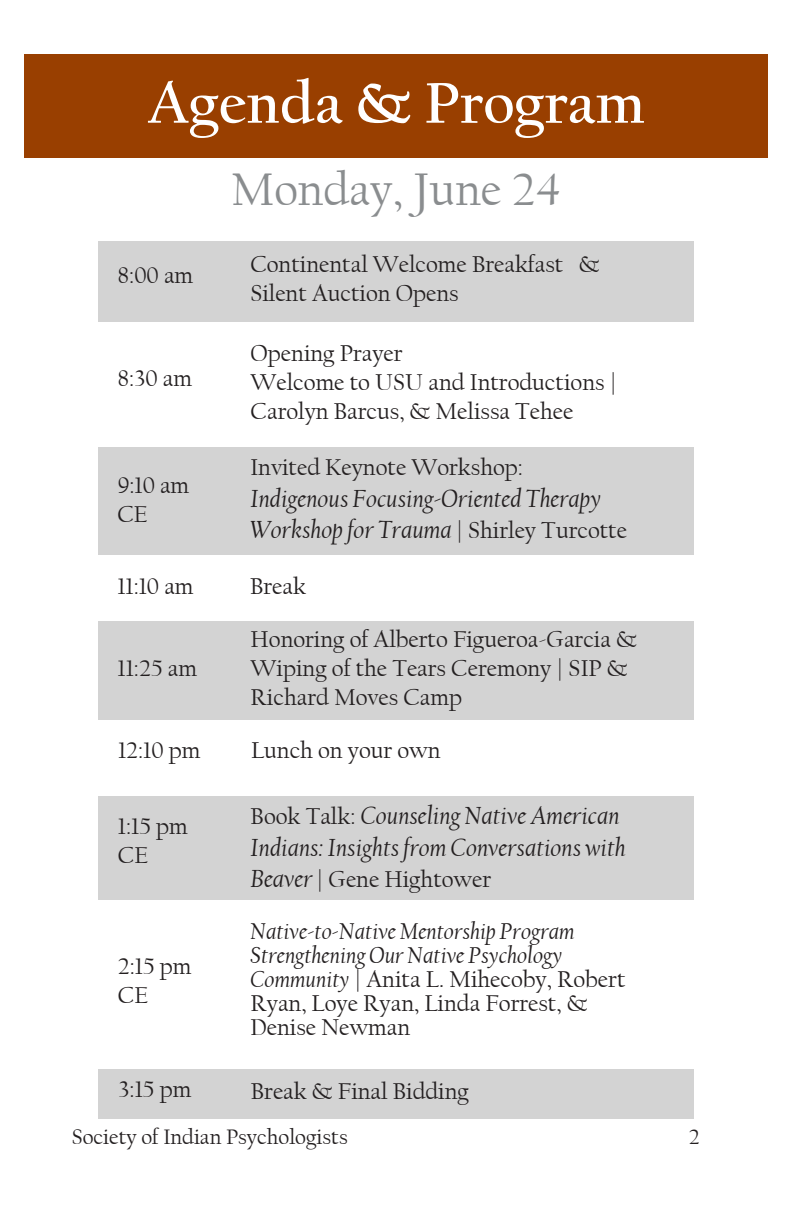
<style>
.page{position:relative;width:792px;height:1224px;background:#fff}
.page>*{position:absolute;margin:0;border:0;box-sizing:border-box;transform-origin:0 0}
.Magazine_Headline{font:700 60px "Californian FB";color:#fff}
.Headline{font:48px "Californian FB";color:#8a8d8f}
.t1{font:italic 26px/31.2px "Californian FB";color:#231f20}
.t2{font:24px/28.8px "Californian FB";color:#231f20}
.t3{font:italic 24px/24px "Californian FB";color:#231f20}
.t4{font:22px "Californian FB";color:#231f20}
.s1{font-style:normal;font-size:24px}
.s2{font-style:italic;font-size:26px}
.s3{font-style:normal}
</style>
<div class="page">
<div style="left:98px;top:447px;width:595px;height:107px;background:#d3d3d3"></div>
<div style="left:24px;top:54px;width:744px;height:103px;background:#993f00"></div>
<div style="left:98px;top:242px;width:596px;height:80px;background:#d3d3d3"></div>
<div style="left:98px;top:621px;width:596px;height:98px;background:#d3d3d3"></div>
<div style="left:98px;top:796px;width:596px;height:104px;background:#d3d3d3"></div>
<div style="left:99px;top:1069px;width:595px;height:50px;background:#d3d3d3"></div>
<p class="Magazine_Headline" style="left:147px;top:69px;width:499px">Agenda &amp; Program</p>
<p class="Headline" style="left:231px;top:163px;width:332px">Monday, June 24</p>
<p class="t2" style="left:118px;top:261px;width:77px">8:00 am</p>
<p class="t2" style="left:118px;top:364px;width:76px">8:30 am</p>
<p class="t2" style="left:117px;top:471px;width:73px">9:10 am<br>CE</p>
<p class="t2" style="left:250px;top:250px;width:351px">Continental Welcome Breakfast &amp;<br>Silent Auction Opens</p>
<p class="t2" style="left:251px;top:340px;width:368px">Opening Prayer<br>Welcome to USU and Introductions |<br>Carolyn Barcus, &amp; Melissa Tehee</p>
<p class="t2" style="left:250px;top:453px;width:274px">Invited Keynote Workshop:</p>
<p class="t1" style="left:250px;top:483px;width:378px">Indigenous Focusing-Oriented Therapy<br>Workshop for Trauma <span class="s1">| Shirley Turcotte</span></p>
<p class="t2" style="left:117px;top:572px;width:78px">11:10 am</p>
<p class="t2" style="left:250px;top:572px;width:57px">Break</p>
<p class="t2" style="left:118px;top:654px;width:81px">11:25 am</p>
<p class="t2" style="left:251px;top:625px;width:388px">Honoring of Alberto Figueroa-Garcia &amp;<br>Wiping of the Tears Ceremony | SIP &amp;<br>Richard Moves Camp</p>
<p class="t2" style="left:118px;top:737px;width:84px">12:10 pm</p>
<p class="t2" style="left:251px;top:737px;width:191px">Lunch on your own</p>
<p class="t2" style="left:118px;top:812px;width:71px">1:15 pm</p>
<p class="t2" style="left:118px;top:841px;width:32px">CE</p>
<p class="t2" style="left:118px;top:952px;width:75px">2:15 pm<br>CE</p>
<p class="t1" style="left:251px;top:801px;width:376px"><span class="s1">Book Talk:</span> Counseling Native American<br>Indians: Insights from Conversations with</p>
<p class="t2" style="left:251px;top:865px;width:242px"><span class="s2">Beaver</span> | Gene Hightower</p>
<p class="t3" style="left:250px;top:920px;width:377px">Native-to-Native Mentorship Program<br>Strengthening Our Native Psychology<br>Community <span class="s3">| Anita L. Mihecoby, Robert<br>Ryan, Loye Ryan, Linda Forrest, &amp;<br>Denise Newman</span></p>
<p class="t2" style="left:119px;top:1075px;width:74px">3:15 pm</p>
<p class="t2" style="left:251px;top:1077px;width:220px">Break &amp; Final Bidding</p>
<p class="t4" style="left:72px;top:1124px;width:277px">Society of Indian Psychologists</p>
<p class="t4" style="left:689px;top:1124px;width:12px">2</p>
</div>
